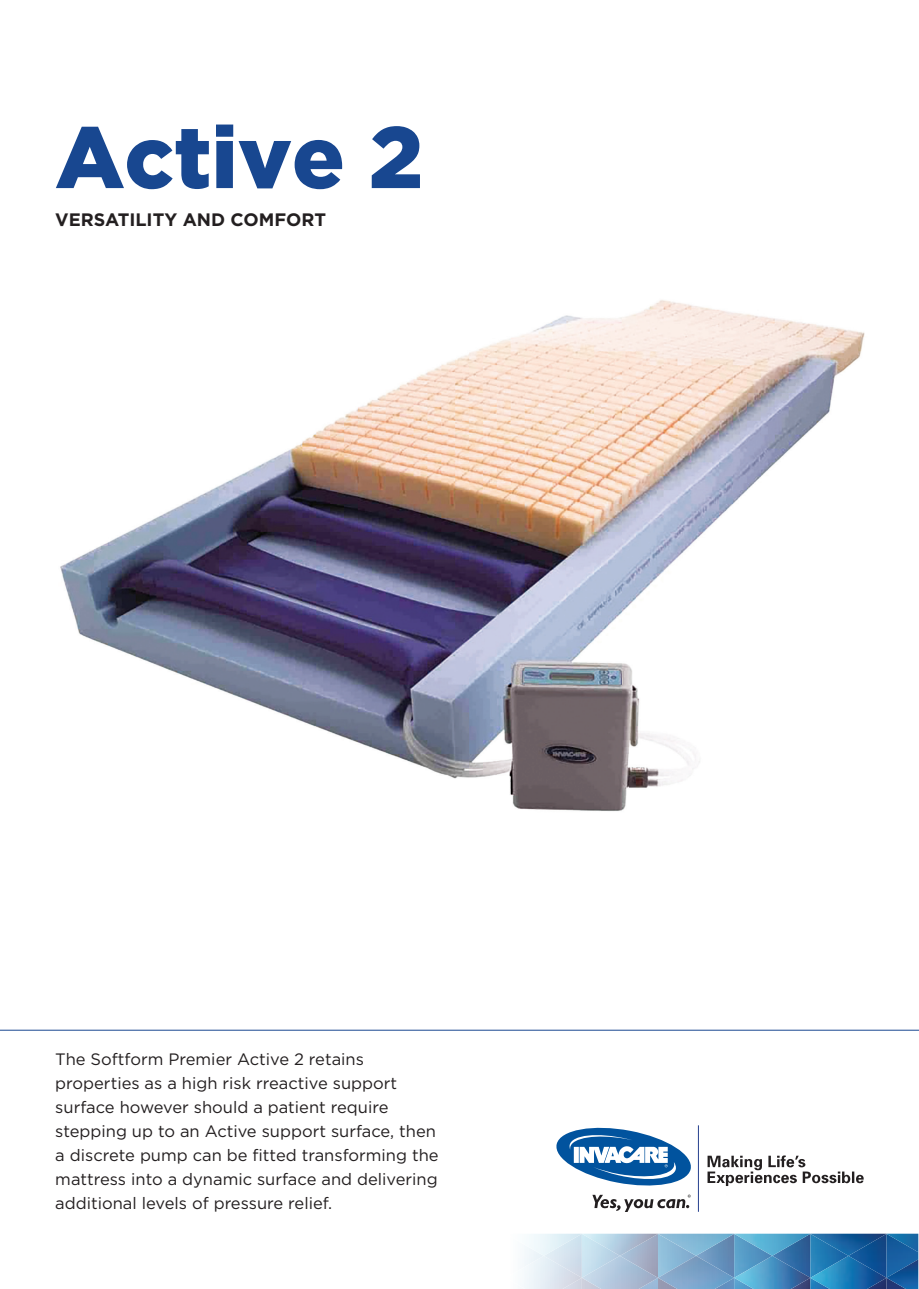
<style>
.page{position:relative;width:919px;height:1289px;background:#fff}
.page>*{position:absolute;margin:0;border:0;box-sizing:border-box;transform-origin:0 0}
.t1{font:900 87px "Gotham";color:#184790}
.t2{font:700 18px "Gotham";color:#231f20}
.t3{font:16.5px/24px "Gotham";color:#231f20}
</style>
<div class="page">
<img style="left:60px;top:300px;width:805px;height:511px">
<hr style="left:0;top:1029px;width:918px;height:1px;background:#184790">
<img style="left:887px;top:1259px;width:31px;height:29px">
<svg style="left:524px;top:1233px;width:363px;height:55px;background:#7ba8cb"></svg>
<img style="left:886px;top:1233px;width:32px;height:19px">
<svg style="left:556px;top:1127px;width:135px;height:84px"></svg>
<svg style="left:707px;top:1155px;width:156px;height:30px"></svg>
<hr style="left:698px;top:1125px;width:1px;height:86px;background:#253f8e">
<p class="t1" style="left:55px;top:107px;width:369px">Active 2</p>
<p class="t2" style="left:55px;top:208px;width:272px">VERSATILITY AND COMFORT</p>
<p class="t3" style="left:55px;top:1046px;width:385px">The Softform Premier Active 2 retains properties as a high risk rreactive support surface however should a patient require stepping up to an Active support surface, then a discrete pump can be fitted transforming the mattress into a dynamic surface and delivering additional levels of pressure relief.</p>
</div>
